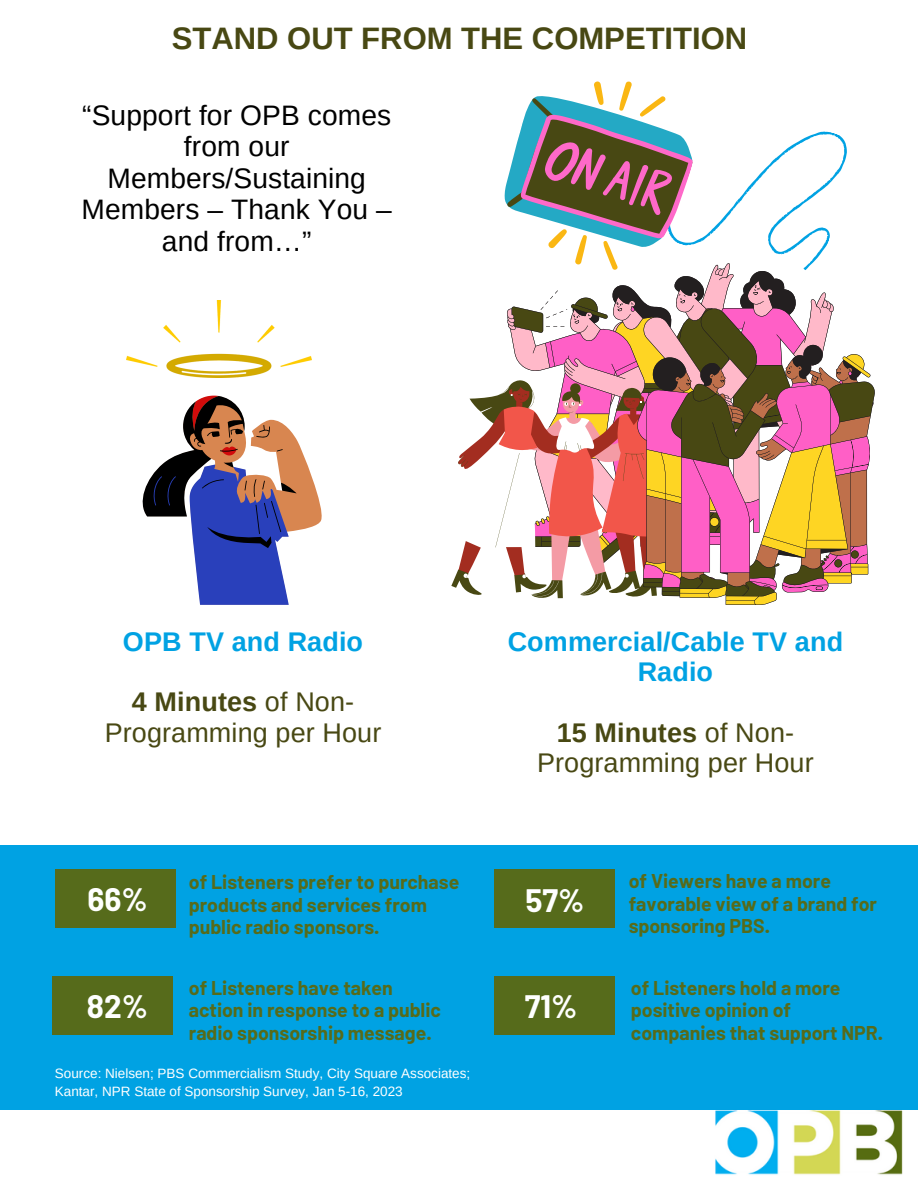
<style>
.page{position:relative;width:918px;height:1188px;background:#fff}
.page>*{position:absolute;margin:0;border:0;box-sizing:border-box;transform-origin:0 0}
.t1{font:700 31.65px "Barlow";color:#fefffe}
.t2{font:700 31.05px "Arimo";color:#484813}
.t3{font:28.2px/31.5px "Arimo";letter-spacing:.005em;color:#000;text-align:center}
.t4{font:27px/30.3px "Arimo";letter-spacing:.005em;color:#484813;text-align:center}
.t5{font:700 27px/30.3px "Arimo";letter-spacing:.005em;color:#00a2e3;text-align:center}
.t6{font:700 19.5px/22.5px "Barlow";color:#566b1b}
.t7{font:13.5px "Arimo";color:#fff}
.s1{font-weight:700}
</style>
<div class="page">
<div style="left:0;top:845px;width:918px;height:264px;background:#00a2e3"></div>
<div style="left:55px;top:870px;width:121px;height:58px;background:#566b1b"></div>
<div style="left:495px;top:870px;width:120px;height:58px;background:#566b1b"></div>
<div style="left:52px;top:977px;width:121px;height:58px;background:#566b1b"></div>
<div style="left:495px;top:977px;width:120px;height:58px;background:#566b1b"></div>
<svg style="left:507px;top:276px;width:327px;height:104px"></svg>
<svg style="left:504px;top:81px;width:343px;height:195px"></svg>
<img style="left:127px;top:301px;width:184px;height:76px">
<svg style="left:451px;top:380px;width:184px;height:218px"></svg>
<svg style="left:635px;top:345px;width:240px;height:260px;background:#c0826c"></svg>
<img style="left:701px;top:1109px;width:217px;height:66px">
<svg style="left:142px;top:396px;width:180px;height:209px"></svg>
<p class="t2" style="left:172px;top:21px;width:577px">STAND OUT FROM THE COMPETITION</p>
<h1 class="t3" style="left:82px;top:99px;width:312px">“Support for OPB comes from our<br>Members/Sustaining<br>Members – Thank You – and from…”</h1>
<h4 class="t5" style="left:123px;top:626px;width:242px">OPB TV and Radio</h4>
<h4 class="t5" style="left:508px;top:626px;width:337px">Commercial/Cable TV and<br>Radio</h4>
<h1 class="t4" style="left:105px;top:687px;width:278px"><span class="s1">4 Minutes</span> of Non-<br>Programming per Hour</h1>
<h1 class="t4" style="left:537px;top:717px;width:278px"><span class="s1">15 Minutes</span> of Non-<br>Programming per Hour</h1>
<h3 class="t1" style="left:87px;top:879px;width:62px">66%</h3>
<p class="t6" style="left:189px;top:870px;width:272px">of Listeners prefer to purchase products and services from public radio sponsors.</p>
<p class="t1" style="left:525px;top:880px;width:60px">57%</p>
<p class="t6" style="left:629px;top:869px;width:250px">of Viewers have a more favorable view of a brand for sponsoring PBS.</p>
<p class="t1" style="left:87px;top:986px;width:63px">82%</p>
<p class="t6" style="left:189px;top:976px;width:254px">of Listeners have taken action in response to a public radio sponsorship message.</p>
<h2 class="t1" style="left:525px;top:986px;width:54px">71%</h2>
<h3 class="t6" style="left:631px;top:976px;width:254px">of Listeners hold a more positive opinion of companies that support NPR.</h3>
<h2 class="t7" style="left:55px;top:1066px;width:417px">Source: Nielsen; PBS Commercialism Study, City Square Associates;</h2>
<h3 class="t7" style="left:55px;top:1084px;width:349px">Kantar, NPR State of Sponsorship Survey, Jan 5-16, 2023</h3>
</div>
